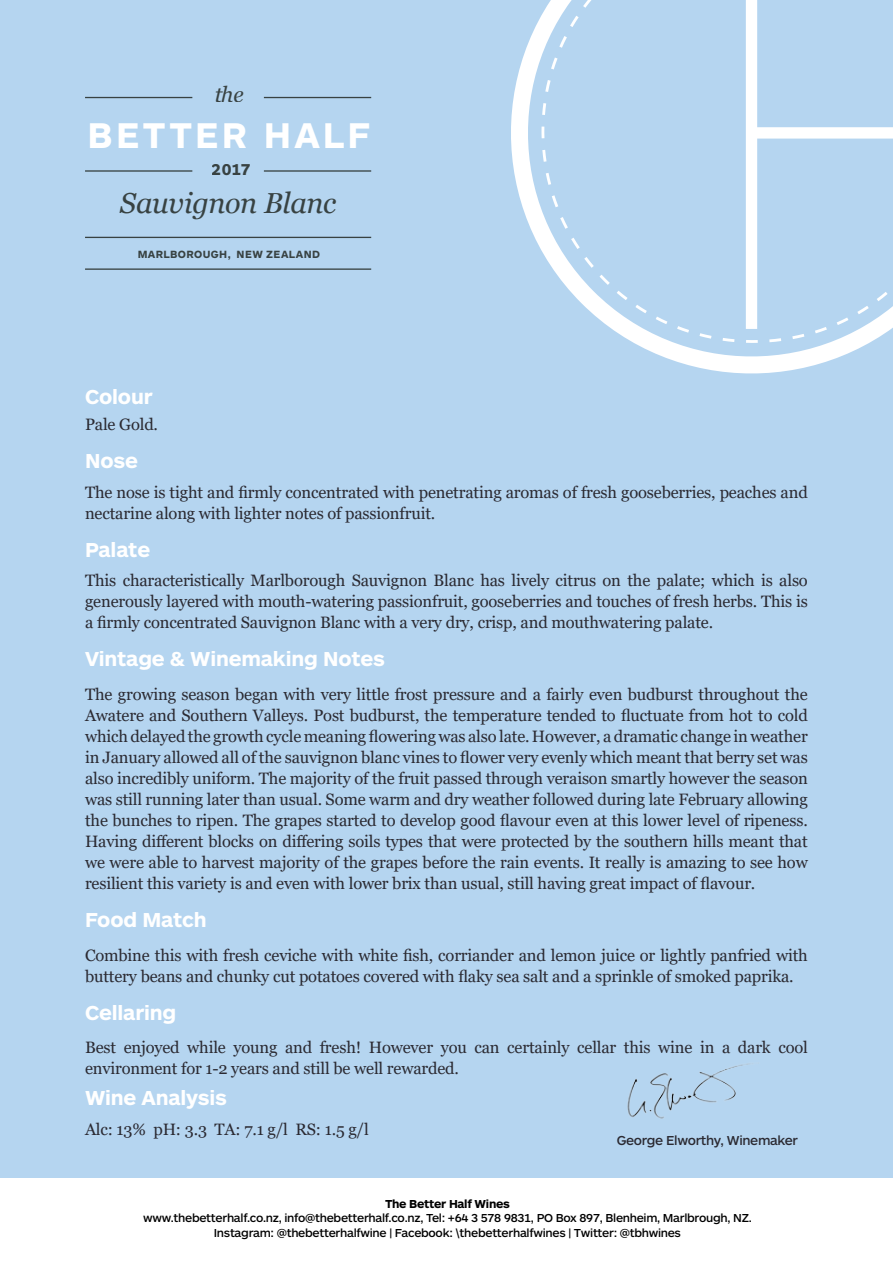
<style>
.page{position:relative;width:893px;height:1263px;background:#fff}
.page>*{position:absolute;margin:0;border:0;box-sizing:border-box;transform-origin:0 0}
.t1{font:700 37.2px "ARS Maquette Pro";letter-spacing:.085em;color:#fff}
.t2{font:italic 28.95px "Georgia";letter-spacing:-.01em;color:#505047}
.t3{font:italic 21.75px "Georgia";color:#505047}
.t4{font:700 21px "ARS Maquette Pro";letter-spacing:-.01em;color:#fff}
.t5{font:16.5px/21px "Georgia";letter-spacing:-.01em;color:#2b2a32}
.t6{font:700 16.35px "ARS Maquette Pro";color:#505047}
.t7{font:500 13.5px "ARS Maquette Pro";letter-spacing:-.025em;color:#2b2a32}
.t8{font:500 12px/14.4px "ARS Maquette Pro";letter-spacing:-.025em;color:#000;text-align:center}
.t9{font:700 12px "ARS Maquette Pro";letter-spacing:-.025em;color:#000}
.t10{font:700 10.95px "ARS Maquette Pro";letter-spacing:.035em;color:#505047}
</style>
<div class="page">
<div style="left:0;top:0;width:893px;height:1178px;background:#b5d5f0"></div>
<img style="left:627px;top:1063px;width:123px;height:56px">
<svg style="left:511px;top:0;width:380px;height:374px"></svg>
<svg style="left:746px;top:0;width:147px;height:329px"></svg>
<hr style="left:85px;top:97px;width:107px;height:1px;background:#505047">
<hr style="left:85px;top:170px;width:107px;height:2px;background:#505047">
<hr style="left:264px;top:97px;width:107px;height:1px;background:#505047">
<hr style="left:264px;top:170px;width:107px;height:2px;background:#505047">
<hr style="left:85px;top:268px;width:286px;height:2px;background:#505047">
<hr style="left:85px;top:237px;width:286px;height:1px;background:#505047">
<h3 class="t3" style="left:214px;top:80px;width:31px">the</h3>
<h1 class="t1" style="left:88px;top:110px;width:284px">BETTER HALF</h1>
<p class="t6" style="left:212px;top:159px;width:40px">2017</p>
<h2 class="t2" style="left:120px;top:185px;width:218px">Sauvignon Blanc</h2>
<p class="t10" style="left:138px;top:247px;width:184px">MARLBOROUGH, NEW ZEALAND</p>
<p class="t4" style="left:85px;top:383px;width:69px">Colour</p>
<p class="t5" style="left:85px;top:414px;width:75px">Pale Gold.</p>
<p class="t4" style="left:85px;top:447px;width:54px">Nose</p>
<p class="t5" style="left:85px;top:482px;width:724px">The nose is tight and firmly concentrated with penetrating aromas of fresh gooseberries, peaches and nectarine along with lighter notes of passionfruit.</p>
<p class="t4" style="left:85px;top:536px;width:67px">Palate</p>
<p class="t5" style="left:85px;top:570px;width:724px;text-align:justify">This characteristically Marlborough Sauvignon Blanc has lively citrus on the palate; which is also generously layered with mouth-watering passionfruit, gooseberries and touches of fresh herbs. This is a firmly concentrated Sauvignon Blanc with a very dry, crisp, and mouthwatering palate.</p>
<p class="t4" style="left:85px;top:645px;width:301px">Vintage &amp; Winemaking Notes</p>
<p class="t5" style="left:85px;top:684px;width:724px;text-align:justify">The growing season began with very little frost pressure and a fairly even budburst throughout the Awatere and Southern Valleys. Post budburst, the temperature tended to fluctuate from hot to cold which delayed the growth cycle meaning flowering was also late. However, a dramatic change in weather in January allowed all of the sauvignon blanc vines to flower very evenly which meant that berry set was also incredibly uniform. The majority of the fruit passed through veraison smartly however the season was still running later than usual. Some warm and dry weather followed during late February allowing the bunches to ripen. The grapes started to develop good flavour even at this lower level of ripeness.<br>Having different blocks on differing soils types that were protected by the southern hills meant that we were able to harvest majority of the grapes before the rain events. It really is amazing to see how resilient this variety is and even with lower brix than usual, still having great impact of flavour.</p>
<p class="t4" style="left:85px;top:906px;width:123px">Food Match</p>
<p class="t5" style="left:85px;top:945px;width:724px">Combine this with fresh ceviche with white fish, corriander and lemon juice or lightly panfried with buttery beans and chunky cut potatoes covered with flaky sea salt and a sprinkle of smoked paprika.</p>
<p class="t4" style="left:85px;top:999px;width:93px">Cellaring</p>
<p class="t5" style="left:85px;top:1037px;width:724px">Best enjoyed while young and fresh! However you can certainly cellar this wine in a dark cool environment for 1-2 years and still be well rewarded.</p>
<p class="t4" style="left:85px;top:1084px;width:144px">Wine Analysis</p>
<p class="t5" style="left:85px;top:1119px;width:285px">Alc: 13% pH: 3.3 TA: 7.1 g/l RS: 1.5 g/l</p>
<p class="t7" style="left:617px;top:1132px;width:183px">George Elworthy, Winemaker</p>
<p class="t9" style="left:385px;top:1196px;width:126px">The Better Half Wines</p>
<p class="t8" style="left:143px;top:1210px;width:610px">www.thebetterhalf.co.nz, info@thebetterhalf.co.nz, Tel: +64 3 578 9831, PO Box 897, Blenheim, Marlbrough, NZ.<br>Instagram: @thebetterhalfwine | Facebook: \thebetterhalfwines | Twitter: @tbhwines</p>
</div>
